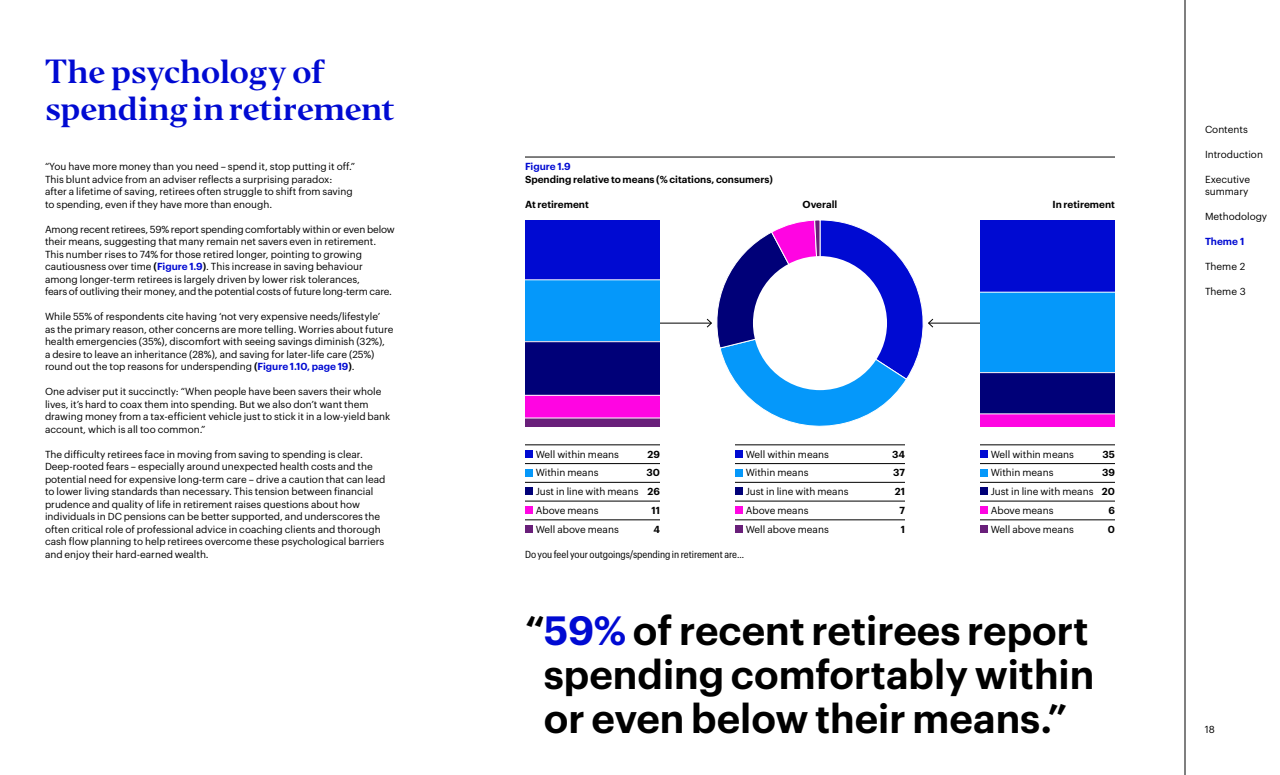
<style>
.page{position:relative;width:1280px;height:775px;background:#fff}
.page>*{position:absolute;margin:0;border:0;box-sizing:border-box;transform-origin:0 0}
.t1{font:600 40px/43.8px "Graphik";color:#000;text-align:center}
.t2{font:31.25px/37.5px "Invesco Editor";letter-spacing:-.02em;color:#000ad2}
.t3{font:10px/12.5px "Graphik";color:#000}
.t4{font:600 10px "Graphik";color:#000}
.t5{font:10px "Graphik Compact";color:#000}
.t6{font:600 10px "Graphik";color:#000ad2}
.s1{font-weight:600}
.s2{font-weight:600;color:#000ad2}
.s3{color:#000ad2}
</style>
<div class="page">
<hr style="left:1185px;top:0;width:1px;height:775px;background:#000">
<hr style="left:525px;top:157px;width:590px;height:1px;background:#000">
<hr style="left:735px;top:445px;width:170px;height:1px;background:#000">
<hr style="left:735px;top:463px;width:170px;height:1px;background:#000">
<hr style="left:735px;top:482px;width:170px;height:1px;background:#000">
<hr style="left:735px;top:501px;width:170px;height:1px;background:#000">
<hr style="left:735px;top:520px;width:170px;height:1px;background:#000">
<div style="left:735px;top:450px;width:7px;height:8px;background:#000ad2"></div>
<div style="left:735px;top:469px;width:7px;height:7px;background:#0598fa"></div>
<div style="left:735px;top:488px;width:7px;height:7px;background:#000078"></div>
<div style="left:735px;top:507px;width:7px;height:7px;background:#ff05e2"></div>
<div style="left:735px;top:525px;width:7px;height:7px;background:#691f7a"></div>
<hr style="left:525px;top:445px;width:135px;height:1px;background:#000">
<hr style="left:525px;top:463px;width:135px;height:1px;background:#000">
<hr style="left:525px;top:482px;width:135px;height:1px;background:#000">
<hr style="left:525px;top:501px;width:135px;height:1px;background:#000">
<hr style="left:525px;top:520px;width:135px;height:1px;background:#000">
<div style="left:525px;top:450px;width:7px;height:8px;background:#000ad2"></div>
<div style="left:525px;top:469px;width:7px;height:7px;background:#0598fa"></div>
<div style="left:525px;top:488px;width:7px;height:7px;background:#000078"></div>
<div style="left:525px;top:507px;width:7px;height:7px;background:#ff05e2"></div>
<div style="left:525px;top:525px;width:7px;height:7px;background:#691f7a"></div>
<hr style="left:980px;top:445px;width:135px;height:1px;background:#000">
<hr style="left:980px;top:463px;width:135px;height:1px;background:#000">
<hr style="left:980px;top:482px;width:135px;height:1px;background:#000">
<hr style="left:980px;top:501px;width:135px;height:1px;background:#000">
<hr style="left:980px;top:520px;width:135px;height:1px;background:#000">
<div style="left:980px;top:450px;width:7px;height:8px;background:#000ad2"></div>
<div style="left:980px;top:469px;width:7px;height:7px;background:#0598fa"></div>
<div style="left:980px;top:488px;width:7px;height:7px;background:#000078"></div>
<div style="left:980px;top:507px;width:7px;height:7px;background:#ff05e2"></div>
<div style="left:980px;top:525px;width:7px;height:7px;background:#691f7a"></div>
<hr style="left:650px;top:323px;width:61px;height:1px;background:#000">
<hr style="left:929px;top:323px;width:61px;height:1px;background:#000">
<svg style="left:706px;top:220px;width:231px;height:207px"></svg>
<div style="left:525px;top:220px;width:135px;height:60px;background:#000ad2"></div>
<div style="left:525px;top:280px;width:135px;height:62px;background:#0598fa"></div>
<div style="left:525px;top:342px;width:135px;height:53px;background:#000078"></div>
<div style="left:525px;top:395px;width:135px;height:23px;background:#ff05e2"></div>
<div style="left:525px;top:418px;width:135px;height:8px;background:#691f7a"></div>
<div style="left:980px;top:220px;width:135px;height:72px;background:#000ad2"></div>
<div style="left:980px;top:292px;width:135px;height:81px;background:#0598fa"></div>
<div style="left:980px;top:373px;width:135px;height:41px;background:#000078"></div>
<div style="left:980px;top:414px;width:135px;height:12px;background:#ff05e2"></div>
<hr style="left:524px;top:279px;width:137px;height:1px;background:#fff">
<hr style="left:524px;top:341px;width:137px;height:1px;background:#fff">
<hr style="left:524px;top:395px;width:137px;height:1px;background:#fff">
<hr style="left:524px;top:418px;width:137px;height:1px;background:#fff">
<hr style="left:979px;top:292px;width:137px;height:1px;background:#fff">
<hr style="left:979px;top:372px;width:137px;height:1px;background:#fff">
<hr style="left:979px;top:414px;width:137px;height:1px;background:#fff">
<h2 class="t2" style="left:45px;top:53px;width:351px">The psychology of spending in retirement</h2>
<p class="t3" style="left:45px;top:159px;width:312px">“You have more money than you need – spend it, stop putting it off.” This blunt advice from an adviser reflects a surprising paradox: after a lifetime of saving, retirees often struggle to shift from saving to spending, even if they have more than enough.</p>
<p class="t3" style="left:45px;top:222px;width:351px">Among recent retirees, 59% report spending comfortably within or even below their means, suggesting that many remain net savers even in retirement.<br>This number rises to 74% for those retired longer, pointing to growing cautiousness over time <span class="s1">(</span><span class="s2">Figure 1.9</span><span class="s1">)</span>. This increase in saving behaviour among longer-term retirees is largely driven by lower risk tolerances,<br>fears of outliving their money, and the potential costs of future long-term care.</p>
<p class="t3" style="left:45px;top:309px;width:350px">While 55% of respondents cite having ‘not very expensive needs/lifestyle’<br>as the primary reason, other concerns are more telling. Worries about future health emergencies (35%), discomfort with seeing savings diminish (32%),<br>a desire to leave an inheritance (28%), and saving for later-life care (25%) round out the top reasons for underspending <span class="s1">(</span><span class="s2">Figure 1.10, page 19</span><span class="s1">)</span>.</p>
<p class="t3" style="left:45px;top:384px;width:347px">One adviser put it succinctly: “When people have been savers their whole lives, it’s hard to coax them into spending. But we also don’t want them drawing money from a tax-efficient vehicle just to stick it in a low-yield bank account, which is all too common.”</p>
<p class="t3" style="left:45px;top:447px;width:342px">The difficulty retirees face in moving from saving to spending is clear.<br>Deep-rooted fears – especially around unexpected health costs and the potential need for expensive long-term care – drive a caution that can lead to lower living standards than necessary. This tension between financial prudence and quality of life in retirement raises questions about how individuals in DC pensions can be better supported, and underscores the often critical role of professional advice in coaching clients and thorough cash flow planning to help retirees overcome these psychological barriers and enjoy their hard-earned wealth.</p>
<p class="t6" style="left:525px;top:159px;width:47px">Figure 1.9</p>
<p class="t4" style="left:525px;top:171px;width:249px">Spending relative to means (% citations, consumers)</p>
<p class="t4" style="left:525px;top:196px;width:65px">At retirement</p>
<p class="t4" style="left:803px;top:196px;width:36px">Overall</p>
<p class="t4" style="left:1053px;top:196px;width:64px">In retirement</p>
<p class="t3" style="left:536px;top:447px;width:85px">Well within means</p>
<p class="t4" style="left:648px;top:446px;width:14px">29</p>
<p class="t3" style="left:536px;top:466px;width:64px">Within means</p>
<p class="t3" style="left:746px;top:447px;width:85px">Well within means</p>
<p class="t4" style="left:892px;top:446px;width:14px">34</p>
<p class="t3" style="left:746px;top:466px;width:64px">Within means</p>
<p class="t4" style="left:893px;top:465px;width:13px">37</p>
<p class="t3" style="left:746px;top:484px;width:104px">Just in line with means</p>
<p class="t4" style="left:895px;top:484px;width:12px">21</p>
<p class="t3" style="left:746px;top:503px;width:64px">Above means</p>
<p class="t4" style="left:899px;top:502px;width:7px">7</p>
<p class="t3" style="left:746px;top:522px;width:85px">Well above means</p>
<p class="t4" style="left:901px;top:521px;width:6px">1</p>
<p class="t3" style="left:536px;top:462px;width:126px;line-height:18.8px;text-align:justify;text-indent:111px"><span class="s1">30<br></span>Just in line with means <span class="s1">26<br></span>Above means</p>
<p class="t4" style="left:651px;top:502px;width:10px">11</p>
<p class="t3" style="left:536px;top:522px;width:85px">Well above means</p>
<p class="t4" style="left:653px;top:521px;width:8px">4</p>
<p class="t5" style="left:525px;top:547px;width:221px">Do you feel your outgoings/spending in retirement are…</p>
<p class="t3" style="left:991px;top:447px;width:85px">Well within means</p>
<p class="t4" style="left:1103px;top:446px;width:14px">35</p>
<p class="t3" style="left:991px;top:466px;width:64px">Within means</p>
<p class="t3" style="left:991px;top:462px;width:126px;line-height:18.8px;text-align:justify;text-indent:111px"><span class="s1">39<br></span>Just in line with means <span class="s1">20<br></span>Above means</p>
<p class="t4" style="left:1108px;top:502px;width:8px">6</p>
<p class="t3" style="left:991px;top:522px;width:85px">Well above means</p>
<p class="t4" style="left:1108px;top:521px;width:9px">0</p>
<h1 class="t1" style="left:525px;top:605px;width:571px">“<span class="s3">59%</span> of recent retirees report spending comfortably within or even below their means.”</h1>
<p class="t3" style="left:1205px;top:122px;width:44px">Contents</p>
<p class="t3" style="left:1205px;top:147px;width:59px">Introduction</p>
<p class="t3" style="left:1205px;top:172px;width:47px">Executive summary</p>
<p class="t3" style="left:1205px;top:209px;width:64px">Methodology</p>
<p class="t6" style="left:1205px;top:234px;width:41px">Theme 1</p>
<p class="t3" style="left:1205px;top:259px;width:42px">Theme 2</p>
<p class="t3" style="left:1205px;top:284px;width:42px">Theme 3</p>
<p class="t3" style="left:1205px;top:722px;width:12px">18</p>
</div>
